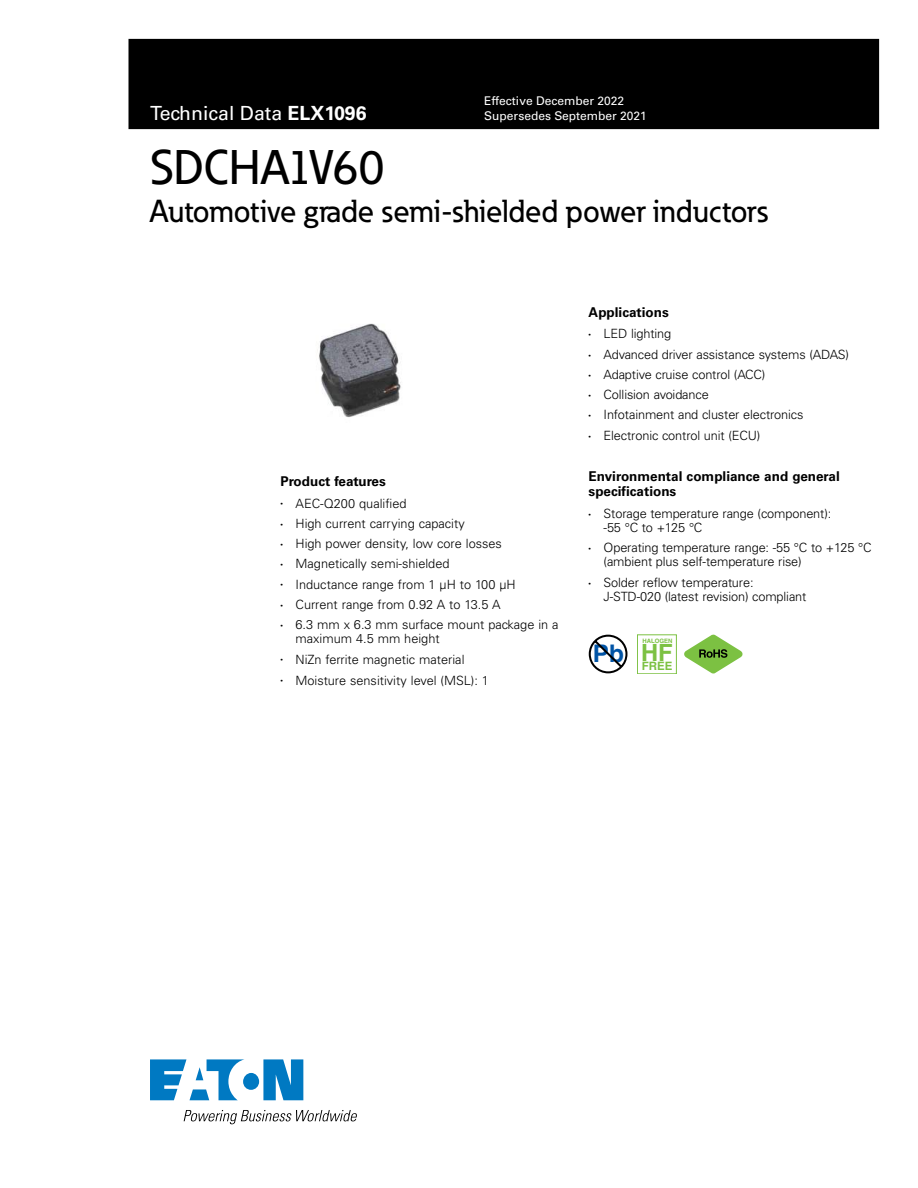
<style>
.page{position:relative;width:918px;height:1188px;background:#fff}
.page>*{position:absolute;margin:0;border:0;box-sizing:border-box;transform-origin:0 0}
.t1{font:500 48px "Eaton";color:#000}
.t2{font:500 31.5px "Eaton";color:#000}
.t3{font:700 24.3px "Helvetica";color:#0054a6}
.t4{font:700 23.7px "Helvetica";color:#7cc142}
.t5{font:19.5px "Univers LT Std";color:#fff}
.t6{font:700 13.5px/15px "Univers LT Std";color:#000}
.t7{font:300 12.75px/14.2px "Univers LT Std";letter-spacing:-.01em;color:#000}
.t8{font:12px/15px "Univers LT Std";color:#fff}
.t9{font:700 11.55px "Helvetica";color:#7cc142}
.t10{font:700 6px "Helvetica";color:#7cc142}
.s1{font-weight:700}
.s2{font-family:"Myriad Pro";font-weight:400;font-size:9px}
</style>
<div class="page">
<div style="left:129px;top:39px;width:750px;height:90px;background:#000"></div>
<svg style="left:150px;top:1059px;width:153px;height:41px"></svg>
<svg style="left:184px;top:1110px;width:173px;height:14px"></svg>
<svg style="left:589px;top:635px;width:38px;height:38px"></svg>
<div style="left:637px;top:635px;width:40px;height:39px;border:1px solid #7cc142"></div>
<svg style="left:684px;top:635px;width:59px;height:39px"></svg>
<img style="left:317px;top:323px;width:84px;height:95px">
<h3 class="t5" style="left:150px;top:106px;width:218px">Technical Data <span class="s1">ELX1096</span></h3>
<p class="t8" style="left:484px;top:94px;width:164px">Effective December 2022<br>Supersedes September 2021</p>
<h1 class="t1" style="left:150px;top:149px;width:236px">SDCHA1V60</h1>
<h2 class="t2" style="left:150px;top:199px;width:620px">Automotive grade semi-shielded power inductors</h2>
<p class="t6" style="left:280px;top:475px;width:107px">Product features</p>
<p class="t7" style="left:280px;top:497px;width:128px"><span class="s2">•</span> AEC-Q200 qualified</p>
<p class="t7" style="left:280px;top:517px;width:186px"><span class="s2">•</span> High current carrying capacity</p>
<p class="t7" style="left:280px;top:537px;width:223px"><span class="s2">•</span> High power density, low core losses</p>
<p class="t7" style="left:280px;top:558px;width:171px"><span class="s2">•</span> Magnetically semi-shielded</p>
<p class="t7" style="left:280px;top:578px;width:237px"><span class="s2">•</span> Inductance range from 1 μH to 100 μH</p>
<p class="t7" style="left:280px;top:598px;width:222px"><span class="s2">•</span> Current range from 0.92 A to 13.5 A</p>
<p class="t7" style="left:296px;top:618px;width:265px;text-indent:-15px"><span class="s2">•</span> 6.3 mm x 6.3 mm surface mount package in a maximum 4.5 mm height</p>
<p class="t7" style="left:280px;top:653px;width:186px"><span class="s2">•</span> NiZn ferrite magnetic material</p>
<p class="t7" style="left:280px;top:674px;width:210px"><span class="s2">•</span> Moisture sensitivity level (MSL): 1</p>
<p class="t6" style="left:589px;top:306px;width:82px">Applications</p>
<p class="t7" style="left:589px;top:328px;width:84px"><span class="s2">•</span> LED lighting</p>
<p class="t7" style="left:589px;top:348px;width:262px"><span class="s2">•</span> Advanced driver assistance systems (ADAS)</p>
<p class="t7" style="left:589px;top:368px;width:178px"><span class="s2">•</span> Adaptive cruise control (ACC)</p>
<p class="t7" style="left:589px;top:389px;width:122px"><span class="s2">•</span> Collision avoidance</p>
<p class="t7" style="left:589px;top:409px;width:216px"><span class="s2">•</span> Infotainment and cluster electronics</p>
<p class="t7" style="left:589px;top:429px;width:173px"><span class="s2">•</span> Electronic control unit (ECU)</p>
<p class="t6" style="left:589px;top:470px;width:253px">Environmental compliance and general specifications</p>
<p class="t7" style="left:604px;top:507px;width:229px;text-indent:-15px"><span class="s2">•</span> Storage temperature range (component): -55 °C to +125 °C</p>
<p class="t7" style="left:604px;top:542px;width:270px;text-indent:-15px"><span class="s2">•</span> Operating temperature range: -55 °C to +125 °C (ambient plus self-temperature rise)</p>
<p class="t7" style="left:604px;top:576px;width:204px;text-indent:-15px"><span class="s2">•</span> Solder reflow temperature:<br>J-STD-020 (latest revision) compliant</p>
<h3 class="t3" style="left:593px;top:640px;width:33px">Pb</h3>
<p class="t10" style="left:642px;top:637px;width:32px">HALOGEN</p>
<h3 class="t4" style="left:641px;top:639px;width:33px">HF</h3>
<p class="t9" style="left:642px;top:659px;width:32px">FREE</p>
</div>
